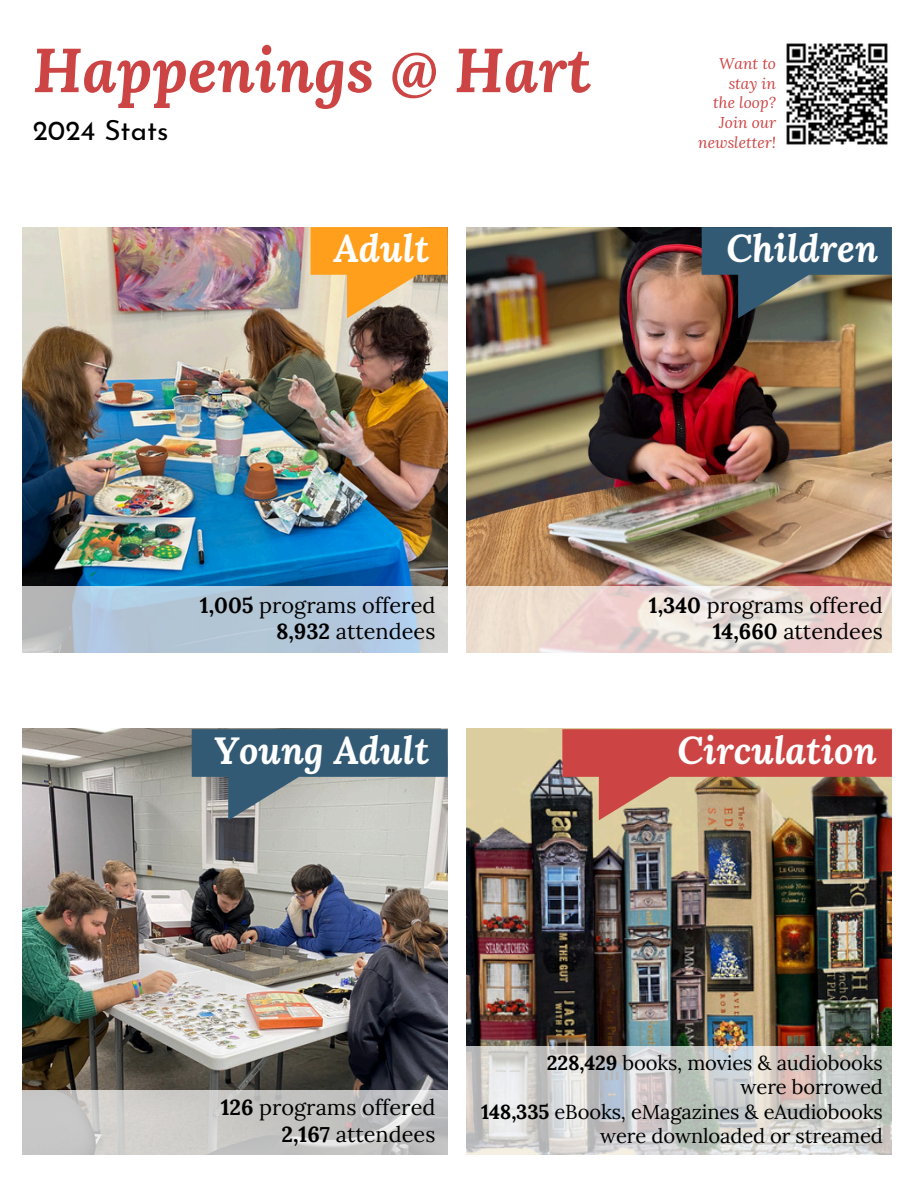
<style>
.page{position:relative;width:918px;height:1188px;background:#fff}
.page>*{position:absolute;margin:0;border:0;box-sizing:border-box;transform-origin:0 0}
.t1{font:italic 700 62.1px "Lora";color:#c44}
.t2{font:italic 700 37.8px "Lora";color:#fff}
.t3{font:27.9px "Josefin Sans";color:#000}
.t4{font:21.75px/26.7px "Lora";color:#000;text-align:right}
.t5{font:20.1px/24.5px "Lora";letter-spacing:-.005em;color:#000;text-align:right}
.t6{font:italic 15.45px/19.8px "Lora";color:#c44;text-align:right}
.s1{font-weight:700}
</style>
<div class="page">
<img style="left:786px;top:43px;width:102px;height:102px">
<img style="left:22px;top:227px;width:426px;height:359px">
<svg style="left:22px;top:586px;width:426px;height:67px;background:#b5c6d7"></svg>
<img style="left:22px;top:729px;width:426px;height:361px">
<img style="left:467px;top:227px;width:425px;height:359px">
<svg style="left:466px;top:586px;width:426px;height:67px;background:#ead9d3"></svg>
<img style="left:467px;top:729px;width:425px;height:318px">
<svg style="left:22px;top:1090px;width:426px;height:65px;background:#c8c7c6"></svg>
<svg style="left:466px;top:1047px;width:426px;height:108px;background:#cfcfcd"></svg>
<svg style="left:311px;top:227px;width:137px;height:91px;background:#ebaa4f"></svg>
<img style="left:562px;top:729px;width:330px;height:91px">
<svg style="left:702px;top:227px;width:190px;height:91px;background:#4c5c62"></svg>
<svg style="left:192px;top:729px;width:256px;height:91px;background:#6c8491"></svg>
<h4 class="t1" style="left:33px;top:28px;width:560px">Happenings @ Hart</h4>
<p class="t3" style="left:33px;top:119px;width:137px">2024 Stats</p>
<h4 class="t2" style="left:334px;top:223px;width:97px">Adult</h4>
<h2 class="t6" style="left:719px;top:53px;width:58px">Want to stay in</h2>
<p class="t6" style="left:713px;top:93px;width:64px">the loop?</p>
<p class="t6" style="left:698px;top:112px;width:79px">Join our newsletter!</p>
<p class="t2" style="left:726px;top:223px;width:153px">Children</p>
<p class="t4" style="left:200px;top:591px;width:237px"><span class="s1">1,005</span> programs offered<br><span class="s1">8,932</span> attendees</p>
<h2 class="t4" style="left:649px;top:591px;width:235px"><span class="s1">1,340</span> programs offered<br><span class="s1">14,660</span> attendees</h2>
<p class="t2" style="left:214px;top:725px;width:217px">Young Adult</p>
<h4 class="t2" style="left:677px;top:725px;width:201px">Circulation</h4>
<h2 class="t4" style="left:221px;top:1094px;width:216px"><span class="s1">126</span> programs offered<br><span class="s1">2,167</span> attendees</h2>
<h2 class="t5" style="left:481px;top:1050px;width:403px"><span class="s1">228,429</span> books, movies &amp; audiobooks<br>were borrowed<br><span class="s1">148,335</span> eBooks, eMagazines &amp; eAudiobooks were downloaded or streamed</h2>
</div>
